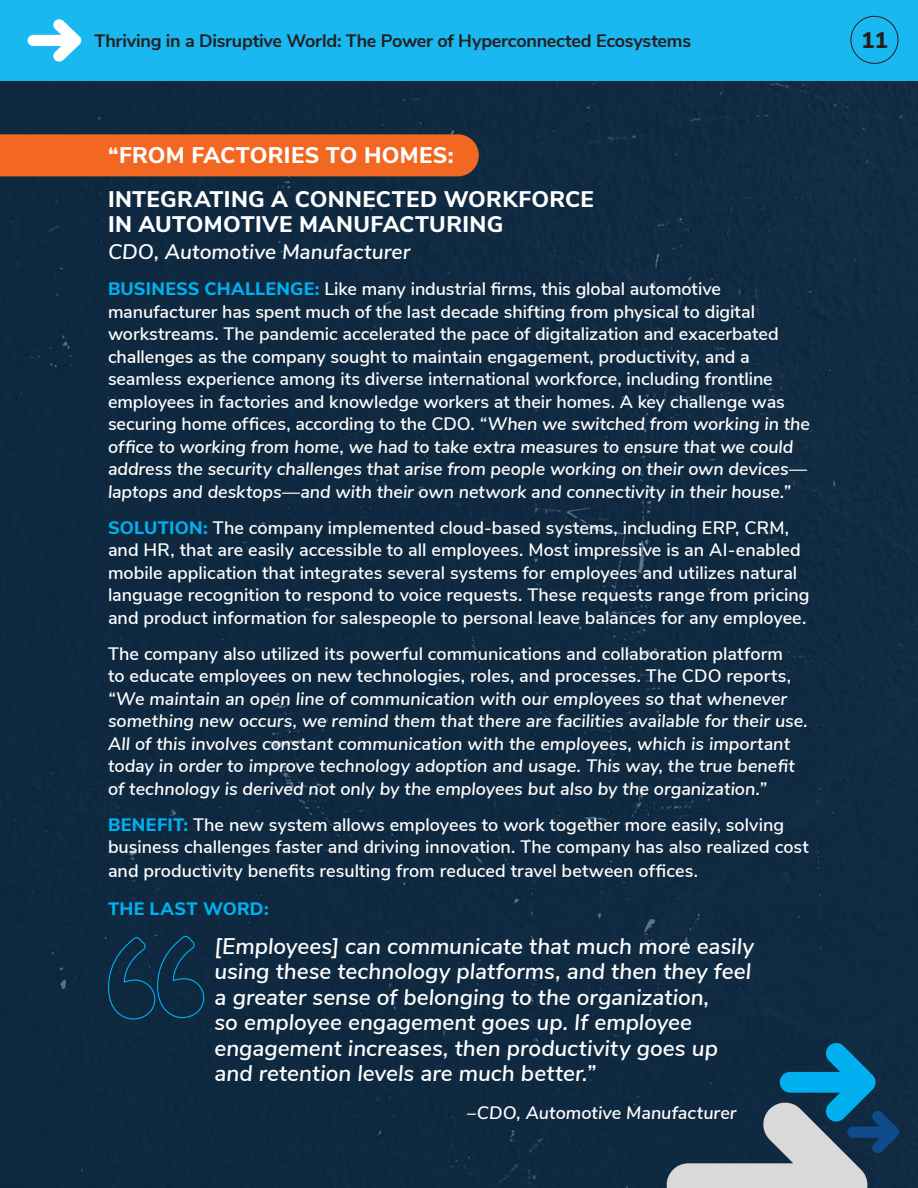
<style>
.page{position:relative;width:918px;height:1188px;background:#fff}
.page>*{position:absolute;margin:0;border:0;box-sizing:border-box;transform-origin:0 0}
.Body_Text{font:italic 600 22.5px/25.5px "Nunito Sans";color:#fff}
.Body_Text-2{font:800 22.5px/43.5px "Nunito Sans";letter-spacing:.01em;color:#fff}
.t1{font:800 22.5px "Nunito Sans";color:#231f20}
.Body_Text-3{font:italic 600 21px "Nunito Sans";color:#fff}
.Body_Text-4{font:600 18px/22.5px "Nunito Sans";color:#fff}
.Body_Text-5{font:italic 600 18px/22.5px "Nunito Sans";color:#fff}
.t2{font:700 18px "Nunito Sans";letter-spacing:-.015em;color:#231f20}
.Body_Text-6{font:800 18px "Nunito Sans";letter-spacing:.015em;color:#00b0f0}
.s1{font-weight:800;color:#00b0f0}
.s2{font-style:italic}
.s3{font-style:normal}
</style>
<div class="page">
<div style="left:0;top:0;width:918px;height:81px;background:#1ab8f1"></div>
<svg style="left:28px;top:19px;width:53px;height:43px"></svg>
<div style="left:850px;top:16px;width:48px;height:48px;border:1px solid #231f20;border-radius:50%"></div>
<div style="left:0;top:81px;width:918px;height:1107px;background:#102a41"></div>
<div style="left:107px;top:936px;width:98px;height:197px;background:#0e283f"></div>
<svg style="left:667px;top:1042px;width:232px;height:146px;background:#3c6077"></svg>
<div style="left:0;top:134px;width:479px;height:42px;background:#f26722"></div>
<p class="t2" style="left:94px;top:28px;width:598px">Thriving in a Disruptive World: The Power of Hyperconnected Ecosystems</p>
<p class="t1" style="left:861px;top:24px;width:28px">11</p>
<p class="Body_Text-2" style="left:108px;top:132px;width:487px">“FROM FACTORIES TO HOMES:<br>INTEGRATING A CONNECTED WORKFORCE</p>
<p class="Body_Text-2" style="left:108px;top:201px;width:397px">IN AUTOMOTIVE MANUFACTURING</p>
<p class="Body_Text-3" style="left:108px;top:237px;width:304px">CDO, Automotive Manufacturer</p>
<p class="Body_Text-4" style="left:108px;top:277px;width:704px"><span class="s1">BUSINESS CHALLENGE:</span> Like many industrial firms, this global automotive manufacturer has spent much of the last decade shifting from physical to digital workstreams. The pandemic accelerated the pace of digitalization and exacerbated challenges as the company sought to maintain engagement, productivity, and a seamless experience among its diverse international workforce, including frontline employees in factories and knowledge workers at their homes. A key challenge was securing home offices, according to the CDO. <span class="s2">“When we switched from working in the office to working from home, we had to take extra measures to ensure that we could address the security challenges that arise from people working on their own devices— laptops and desktops—and with their own network and connectivity in their house.”</span></p>
<p class="Body_Text-4" style="left:108px;top:515px;width:703px"><span class="s1">SOLUTION:</span> The company implemented cloud-based systems, including ERP, CRM, and HR, that are easily accessible to all employees. Most impressive is an AI-enabled mobile application that integrates several systems for employees and utilizes natural language recognition to respond to voice requests. These requests range from pricing and product information for salespeople to personal leave balances for any employee.</p>
<p class="Body_Text-5" style="left:108px;top:641px;width:701px"><span class="s3">The company also utilized its powerful communications and collaboration platform<br>to educate employees on new technologies, roles, and processes. The CDO reports, </span>“We maintain an open line of communication with our employees so that whenever something new occurs, we remind them that there are facilities available for their use.<br>All of this involves constant communication with the employees, which is important today in order to improve technology adoption and usage. This way, the true benefit of technology is derived not only by the employees but also by the organization.”</p>
<p class="Body_Text-4" style="left:108px;top:812px;width:702px;line-height:23.2px"><span class="s1">BENEFIT:</span> The new system allows employees to work together more easily, solving business challenges faster and driving innovation. The company has also realized cost and productivity benefits resulting from reduced travel between offices.</p>
<p class="Body_Text-6" style="left:108px;top:895px;width:162px">THE LAST WORD:</p>
<p class="Body_Text" style="left:214px;top:932px;width:541px">[Employees] can communicate that much more easily using these technology platforms, and then they feel a greater sense of belonging to the organization,<br>so employee engagement goes up. If employee engagement increases, then productivity goes up and retention levels are much better.”</p>
<p class="Body_Text-5" style="left:467px;top:1100px;width:271px">–CDO, Automotive Manufacturer</p>
</div>
